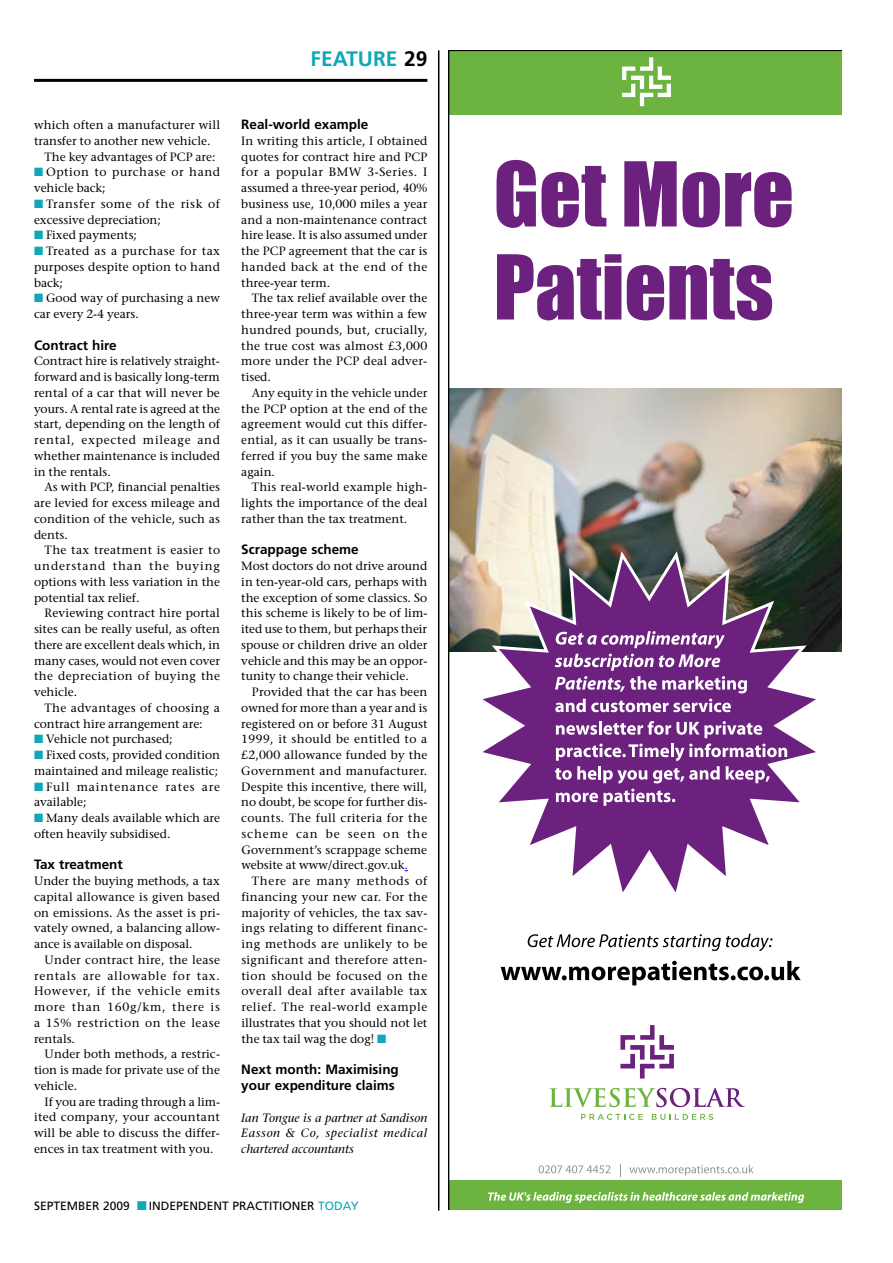
<style>
.page{position:relative;width:893px;height:1263px;background:#fff}
.page>*{position:absolute;margin:0;border:0;box-sizing:border-box;transform-origin:0 0}
.t1{font:700 21px "Frutiger";color:#0ea8b8}
.t2{font:700 13.5px/15.8px "Frutiger";color:#000}
.t3{font:12px/15.8px "Stone Serif";letter-spacing:.005em;color:#000;text-align:justify}
.t4{font:italic 12px/15.8px "Stone Serif";letter-spacing:.045em;color:#000;text-align:justify}
.t5{font:12px/15.8px "Stone Serif";letter-spacing:.05em;color:#000}
.t6{font:12px "Frutiger";color:#000}
.t7{font:12px/15.8px "Stone Serif";letter-spacing:.045em;color:#000}
.t8{font:12px/15.8px "Stone Serif";letter-spacing:.07em;color:#000}
.t9{font:12px "Frutiger";color:#0ea8b8}
.s1{color:#000}
.s2{color:#0ea8b8}
.s3{color:#00f}
</style>
<div class="page">
<hr style="left:34px;top:79px;width:393px;height:3px;background:#000">
<hr style="left:438px;top:50px;width:1px;height:1161px;background:#000">
<svg style="left:449px;top:50px;width:393px;height:1160px"></svg>
<svg style="left:528px;top:934px;width:244px;height:17px"></svg>
<h1 class="t1" style="left:311px;top:46px;width:118px">FEATURE <span class="s1">29</span></h1>
<p class="t3" style="left:34px;top:117px;width:188px">which often a manufacturer will</p>
<p class="t3" style="left:34px;top:133px;width:178px">transfer to another new vehicle.</p>
<p class="t3" style="left:45px;top:149px;width:172px">The key advantages of PCP are:</p>
<p class="t7" style="left:34px;top:164px;width:187px"><span class="s2">■</span> Option to purchase or hand vehicle back;</p>
<p class="t5" style="left:34px;top:196px;width:188px"><span class="s2">■</span> Transfer some of the risk of excessive depreciation;</p>
<p class="t3" style="left:34px;top:227px;width:104px"><span class="s2">■</span> Fixed payments;</p>
<p class="t3" style="left:34px;top:243px;width:188px"><span class="s2">■</span> Treated as a purchase for tax purposes despite option to hand back;</p>
<p class="t3" style="left:34px;top:290px;width:188px"><span class="s2">■</span> Good way of purchasing a new car every 2-4 years.</p>
<p class="t2" style="left:34px;top:337px;width:84px">Contract hire</p>
<p class="t3" style="left:34px;top:353px;width:188px">Contract hire is relatively straight&shy;forward and is basically long-term rental of a car that will never be yours. A rental rate is agreed at the start, depending on the length of rental, expected mileage and whether maintenance is included in the rentals.</p>
<p class="t3" style="left:34px;top:479px;width:188px;text-indent:11px">As with PCP, financial penalties are levied for excess mileage and condition of the vehicle, such as dents.</p>
<p class="t3" style="left:34px;top:542px;width:188px;text-indent:11px">The tax treatment is easier to understand than the buying options with less variation in the potential tax relief.</p>
<p class="t3" style="left:34px;top:605px;width:188px;text-indent:11px">Reviewing contract hire portal sites can be really useful, as often there are excellent deals which, in many cases, would not even cover the depreciation of buying the vehicle.</p>
<p class="t3" style="left:34px;top:700px;width:187px;text-indent:11px">The advantages of choosing a contract hire arrangement are:</p>
<p class="t3" style="left:34px;top:731px;width:140px"><span class="s2">■</span> Vehicle not purchased;</p>
<p class="t3" style="left:34px;top:747px;width:188px"><span class="s2">■</span> Fixed costs, provided condition maintained and mileage realistic;</p>
<p class="t8" style="left:34px;top:778px;width:188px"><span class="s2">■</span> Full maintenance rates are available;</p>
<p class="t3" style="left:34px;top:810px;width:188px"><span class="s2">■</span> Many deals available which are often heavily subsidised.</p>
<p class="t2" style="left:34px;top:857px;width:90px">Tax treatment</p>
<p class="t3" style="left:34px;top:873px;width:188px">Under the buying methods, a tax capital allowance is given based on emissions. As the asset is pri&shy;vately owned, a balancing allow&shy;ance is available on disposal.</p>
<p class="t3" style="left:34px;top:952px;width:188px;text-indent:11px">Under contract hire, the lease rentals are allowable for tax.<br>However, if the vehicle emits more than 160g/km, there is a 15% restriction on the lease rentals.</p>
<p class="t3" style="left:34px;top:1046px;width:188px;text-indent:11px">Under both methods, a restric&shy;tion is made for private use of the vehicle.</p>
<p class="t3" style="left:34px;top:1094px;width:188px;text-indent:11px">If you are trading through a lim&shy;ited company, your accountant will be able to discuss the differ&shy;ences in tax treatment with you.</p>
<p class="t2" style="left:241px;top:117px;width:129px">Real-world example</p>
<p class="t3" style="left:241px;top:133px;width:188px">In writing this article, I obtained quotes for contract hire and PCP for a popular BMW 3-Series. I assumed a three-year period, 40% business use, 10,000 miles a year and a non-maintenance contract hire lease. It is also assumed under the PCP agreement that the car is handed back at the end of the three-year term.</p>
<p class="t3" style="left:241px;top:290px;width:188px;text-indent:11px">The tax relief available over the three-year term was within a few hundred pounds, but, crucially, the true cost was almost £3,000 more under the PCP deal adver&shy;tised.</p>
<p class="t3" style="left:241px;top:385px;width:188px;text-indent:11px">Any equity in the vehicle under the PCP option at the end of the agreement would cut this differ&shy;ential, as it can usually be trans&shy;ferred if you buy the same make again.</p>
<p class="t3" style="left:241px;top:479px;width:188px;text-indent:11px">This real-world example high&shy;lights the importance of the deal rather than the tax treatment.</p>
<p class="t2" style="left:241px;top:542px;width:119px">Scrappage scheme</p>
<p class="t3" style="left:241px;top:558px;width:188px">Most doctors do not drive around in ten-year-old cars, perhaps with the exception of some classics. So this scheme is likely to be of lim&shy;ited use to them, but perhaps their spouse or children drive an older vehicle and this may be an oppor&shy;tunity to change their vehicle.</p>
<p class="t3" style="left:241px;top:684px;width:188px;text-indent:11px">Provided that the car has been owned for more than a year and is registered on or before 31 August 1999, it should be entitled to a £2,000 allowance funded by the Government and manufacturer.<br>Despite this incentive, there will, no doubt, be scope for further dis&shy;counts. The full criteria for the scheme can be seen on the Government’s scrappage scheme website at www/direct.gov.uk<span class="s3">.</span></p>
<p class="t3" style="left:241px;top:873px;width:188px;text-indent:11px">There are many methods of financing your new car. For the majority of vehicles, the tax sav&shy;ings relating to different financ&shy;ing methods are unlikely to be significant and therefore atten&shy;tion should be focused on the overall deal after available tax relief. The real-world example illustrates that you should not let the tax tail wag the dog! <span class="s2">■</span></p>
<p class="t2" style="left:241px;top:1062px;width:159px">Next month: Maximising your expenditure claims</p>
<p class="t4" style="left:241px;top:1109px;width:188px">Ian Tongue is a partner at Sandison Easson &amp; Co, specialist medical chartered accountants</p>
<p class="t6" style="left:34px;top:1199px;width:97px">SEPTEMBER 2009</p>
<p class="t6" style="left:149px;top:1199px;width:179px">INDEPENDENT PRACTITIONER <span class="s2">TODA</span></p>
<p class="t9" style="left:351px;top:1199px;width:10px">Y</p>
</div>
